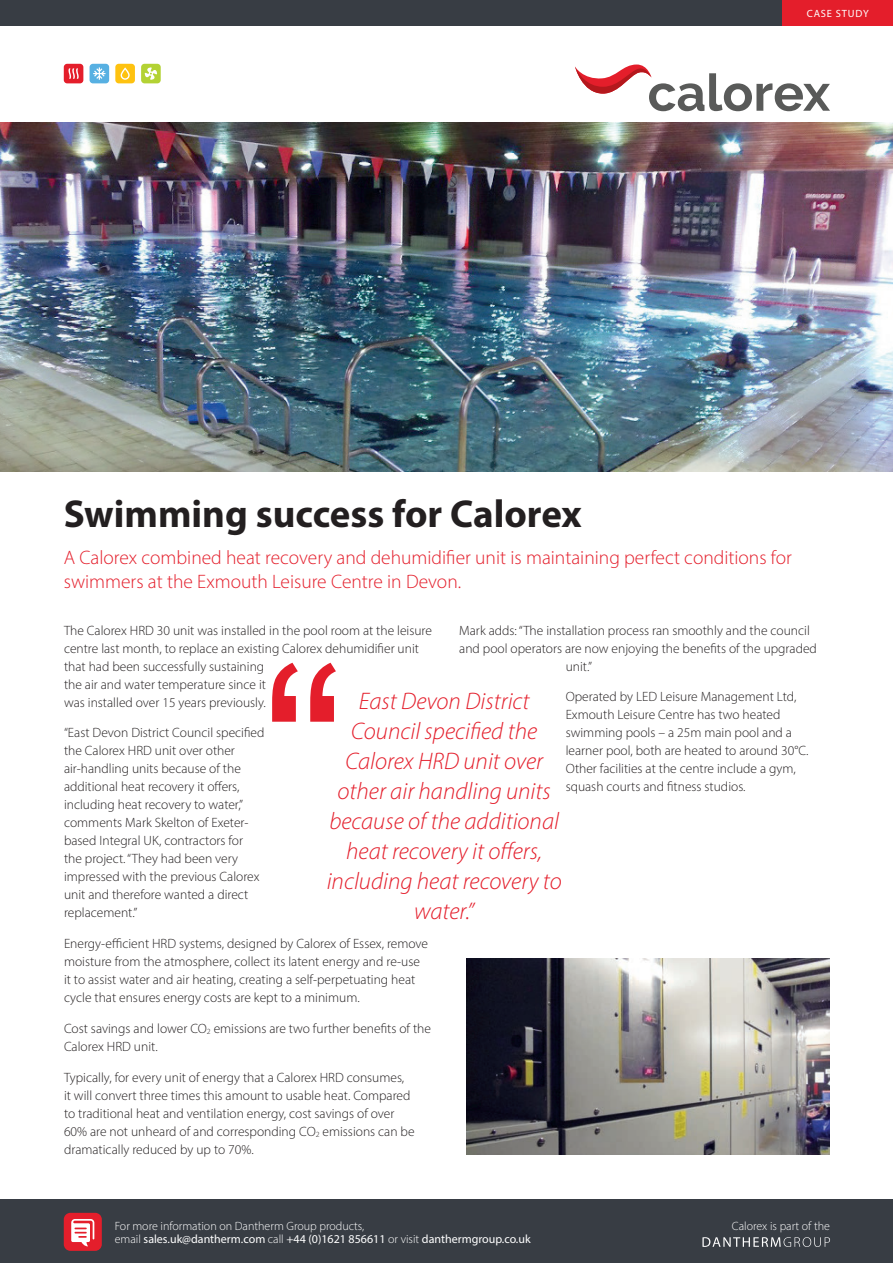
<style>
.page{position:relative;width:893px;height:1263px;background:#fff}
.page>*{position:absolute;margin:0;border:0;box-sizing:border-box;transform-origin:0 0}
.t1{font:700 39px "Myriad Pro";color:#231f20}
.t2{font:italic 300 24px/30px "Myriad Pro";color:#e41e2b;text-align:center}
.t3{font:300 19.5px/24px "Myriad Pro";color:#e41e2b}
.t4{font:300 13.5px/18px "Myriad Pro";color:#231f20}
.t5{font:300 12px/13.5px "Myriad Pro";color:#fff}
.t6{font:10.5px "Myriad Pro";letter-spacing:.08em;color:#fff}
.s1{font-weight:400}
</style>
<div class="page">
<img style="left:466px;top:959px;width:363px;height:196px">
<svg style="left:272px;top:663px;width:64px;height:59px"></svg>
<div style="left:0;top:0;width:893px;height:26px;background:#383d44"></div>
<div style="left:90px;top:64px;width:19px;height:19px;background:#57b0e2;border-radius:3px"></div>
<svg style="left:93px;top:67px;width:12px;height:13px"></svg>
<div style="left:115px;top:64px;width:20px;height:19px;background:#fec210;border-radius:3px"></div>
<svg style="left:121px;top:67px;width:9px;height:13px"></svg>
<div style="left:64px;top:64px;width:19px;height:19px;background:#e41e2b;border-radius:3px"></div>
<svg style="left:68px;top:68px;width:11px;height:11px"></svg>
<div style="left:141px;top:64px;width:20px;height:19px;background:#b3d234;border-radius:3px"></div>
<svg style="left:145px;top:67px;width:12px;height:13px"></svg>
<div style="left:782px;top:0;width:111px;height:26px;background:#e41e2b"></div>
<svg style="left:575px;top:65px;width:255px;height:46px"></svg>
<img style="left:0;top:123px;width:893px;height:348px">
<div style="left:0;top:1199px;width:893px;height:64px;background:#383d44"></div>
<svg style="left:702px;top:1237px;width:128px;height:10px"></svg>
<div style="left:64px;top:1213px;width:38px;height:38px;background:#e41e2b;border-radius:7px"></div>
<svg style="left:71px;top:1219px;width:23px;height:27px"></svg>
<p class="t6" style="left:807px;top:7px;width:64px">CASE STUDY</p>
<h1 class="t1" style="left:64px;top:489px;width:519px">Swimming success for Calorex</h1>
<h3 class="t3" style="left:64px;top:546px;width:730px">A Calorex combined heat recovery and dehumidifier unit is maintaining perfect conditions for swimmers at the Exmouth Leisure Centre in Devon.</h3>
<p class="t4" style="left:459px;top:621px;width:352px">Mark adds: “The installation process ran smoothly and the council</p>
<p class="t4" style="left:459px;top:639px;width:359px">and pool operators are now enjoying the benefits of the upgraded</p>
<p class="t4" style="left:566px;top:657px;width:28px">unit.”</p>
<p class="t4" style="left:566px;top:688px;width:244px">Operated by LED Leisure Management Ltd, Exmouth Leisure Centre has two heated swimming pools – a 25m main pool and a learner pool, both are heated to around 30°C.<br>Other facilities at the centre include a gym, squash courts and fitness studios.</p>
<p class="t4" style="left:64px;top:621px;width:369px">The Calorex HRD 30 unit was installed in the pool room at the leisure centre last month, to replace an existing Calorex dehumidifier unit that had been successfully sustaining<br>the air and water temperature since it<br>was installed over 15 years previously.</p>
<p class="t4" style="left:64px;top:724px;width:202px">“East Devon District Council specified the Calorex HRD unit over other air-handling units because of the additional heat recovery it offers, including heat recovery to water,” comments Mark Skelton of Exeter&shy;based Integral UK, contractors for<br>the project. “They had been very impressed with the previous Calorex unit and therefore wanted a direct replacement.”</p>
<p class="t4" style="left:64px;top:934px;width:366px">Energy-efficient HRD systems, designed by Calorex of Essex, remove moisture from the atmosphere, collect its latent energy and re-use it to assist water and air heating, creating a self-perpetuating heat cycle that ensures energy costs are kept to a minimum.</p>
<p class="t4" style="left:64px;top:1019px;width:368px">Cost savings and lower CO<sub>2</sub> emissions are two further benefits of the<br>Calorex HRD unit.</p>
<p class="t4" style="left:64px;top:1068px;width:352px">Typically, for every unit of energy that a Calorex HRD consumes, it will convert three times this amount to usable heat. Compared to traditional heat and ventilation energy, cost savings of over 60% are not unheard of and corresponding CO<sub>2</sub> emissions can be dramatically reduced by up to 70%.</p>
<h2 class="t2" style="left:327px;top:685px;width:237px">East Devon District<br>Council specified the<br>Calorex HRD unit over other air handling units because of the additional heat recovery it offers, including heat recovery to water.”</h2>
<p class="t5" style="left:115px;top:1219px;width:417px">For more information on Dantherm Group products,<br>email <span class="s1">sales.uk@dantherm.com</span> call <span class="s1">+44 (0)1621 856611</span> or visit <span class="s1">danthermgroup.co.uk</span></p>
<p class="t5" style="left:732px;top:1219px;width:100px">Calorex is part of the</p>
</div>
